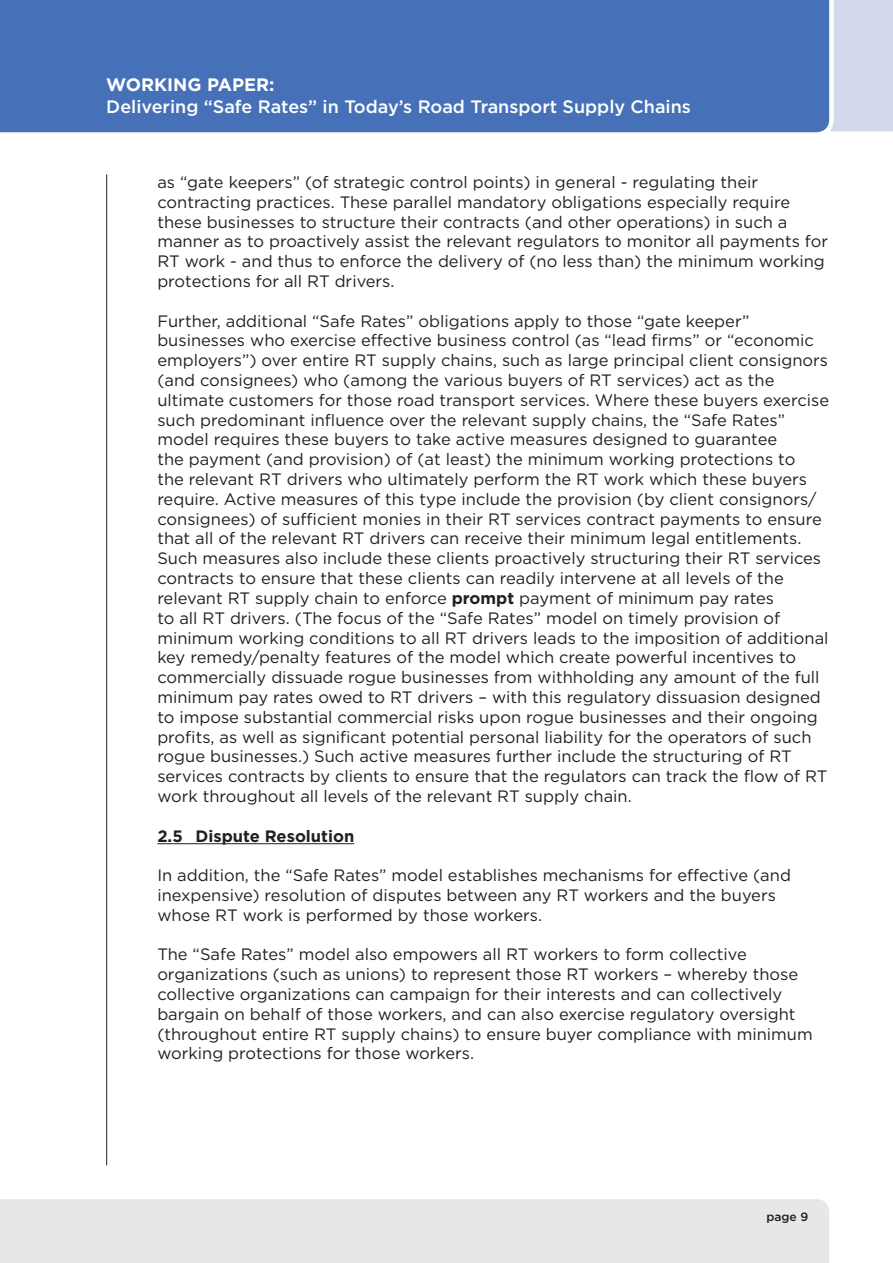
<style>
.page{position:relative;width:893px;height:1263px;background:#fff}
.page>*{position:absolute;margin:0;border:0;box-sizing:border-box;transform-origin:0 0}
.t1{font:500 18px "Gotham HTF";color:#fff}
.t2{font:700 18px "Gotham HTF";color:#fff}
.t3{font:16.5px/19.8px "Gotham HTF";color:#231f20}
.t4{font:700 16.5px "Gotham HTF";color:#231f20}
.t5{font:500 12px "Gotham HTF";color:#231f20}
.s1{font-weight:700}
</style>
<div class="page">
<div style="left:836px;top:0;width:57px;height:131px;background:#d3d8ed"></div>
<div style="left:0;top:0;width:836px;height:133px;background:#4671b8"></div>
<div style="left:0;top:1199px;width:829px;height:64px;background:#e6e7e9"></div>
<hr style="left:106px;top:174px;width:1px;height:991px;background:#231f20">
<hr style="left:157px;top:843px;width:197px;height:1px;background:#231f20">
<p class="t2" style="left:106px;top:75px;width:170px">WORKING PAPER:</p>
<p class="t1" style="left:106px;top:96px;width:586px">Delivering “Safe Rates” in Today’s Road Transport Supply Chains</p>
<p class="t3" style="left:157px;top:172px;width:672px">as “gate keepers” (of strategic control points) in general - regulating their contracting practices. These parallel mandatory obligations especially require these businesses to structure their contracts (and other operations) in such a manner as to proactively assist the relevant regulators to monitor all payments for RT work - and thus to enforce the delivery of (no less than) the minimum working protections for all RT drivers.</p>
<p class="t3" style="left:157px;top:311px;width:673px">Further, additional “Safe Rates” obligations apply to those “gate keeper” businesses who exercise effective business control (as “lead firms” or “economic employers”) over entire RT supply chains, such as large principal client consignors (and consignees) who (among the various buyers of RT services) act as the ultimate customers for those road transport services. Where these buyers exercise such predominant influence over the relevant supply chains, the “Safe Rates” model requires these buyers to take active measures designed to guarantee<br>the payment (and provision) of (at least) the minimum working protections to<br>the relevant RT drivers who ultimately perform the RT work which these buyers require. Active measures of this type include the provision (by client consignors/ consignees) of sufficient monies in their RT services contract payments to ensure that all of the relevant RT drivers can receive their minimum legal entitlements.<br>Such measures also include these clients proactively structuring their RT services contracts to ensure that these clients can readily intervene at all levels of the relevant RT supply chain to enforce <span class="s1">prompt</span> payment of minimum pay rates<br>to all RT drivers. (The focus of the “Safe Rates” model on timely provision of minimum working conditions to all RT drivers leads to the imposition of additional key remedy/penalty features of the model which create powerful incentives to commercially dissuade rogue businesses from withholding any amount of the full minimum pay rates owed to RT drivers – with this regulatory dissuasion designed to impose substantial commercial risks upon rogue businesses and their ongoing profits, as well as significant potential personal liability for the operators of such rogue businesses.) Such active measures further include the structuring of RT services contracts by clients to ensure that the regulators can track the flow of RT work throughout all levels of the relevant RT supply chain.</p>
<p class="t4" style="left:157px;top:826px;width:198px">2.5 Dispute Resolution</p>
<p class="t3" style="left:157px;top:865px;width:635px">In addition, the “Safe Rates” model establishes mechanisms for effective (and inexpensive) resolution of disputes between any RT workers and the buyers whose RT work is performed by those workers.</p>
<p class="t3" style="left:157px;top:944px;width:657px">The “Safe Rates” model also empowers all RT workers to form collective organizations (such as unions) to represent those RT workers – whereby those collective organizations can campaign for their interests and can collectively bargain on behalf of those workers, and can also exercise regulatory oversight (throughout entire RT supply chains) to ensure buyer compliance with minimum working protections for those workers.</p>
<p class="t5" style="left:766px;top:1210px;width:43px">page 9</p>
</div>
